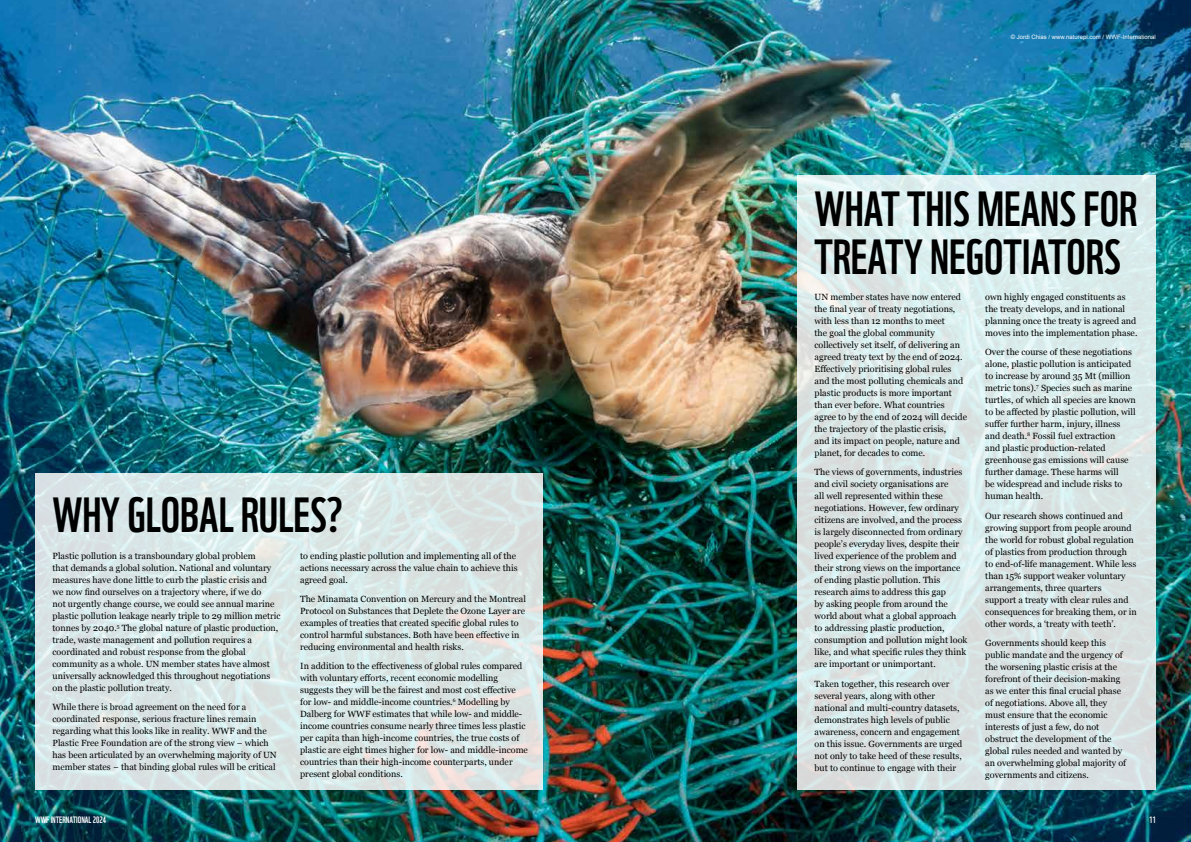
<style>
.page{position:relative;width:1191px;height:842px;background:#fff}
.page>*{position:absolute;margin:0;border:0;box-sizing:border-box;transform-origin:0 0}
.t1{font:48px/48px "WWF";color:#000}
.t2{font:9px/12px "Georgia";color:#000}
.Folio{font:9px "WWF";color:#fff}
.Copyright_Credit{font:6px "Arial";color:#fff}
</style>
<div class="page">
<img style="left:0;top:0;width:1191px;height:842px">
<svg style="left:797px;top:175px;width:359px;height:614px;background:#dae7e7"></svg>
<svg style="left:35px;top:473px;width:508px;height:316px;background:#dbe7e6"></svg>
<p class="t1" style="left:53px;top:486px;width:292px">WHY GLOBAL RULES?</p>
<p class="t2" style="left:53px;top:549px;width:230px">Plastic pollution is a transboundary global problem<br>that demands a global solution. National and voluntary measures have done little to curb the plastic crisis and<br>we now find ourselves on a trajectory where, if we do<br>not urgently change course, we could see annual marine plastic pollution leakage nearly triple to 29 million metric tonnes by 2040.<sup>5</sup> The global nature of plastic production, trade, waste management and pollution requires a coordinated and robust response from the global community as a whole. UN member states have almost universally acknowledged this throughout negotiations on the plastic pollution treaty.</p>
<p class="t2" style="left:53px;top:700px;width:226px">While there is broad agreement on the need for a coordinated response, serious fracture lines remain regarding what this looks like in reality. WWF and the Plastic Free Foundation are of the strong view − which has been articulated by an overwhelming majority of UN member states − that binding global rules will be critical</p>
<p class="t2" style="left:300px;top:549px;width:219px">to ending plastic pollution and implementing all of the actions necessary across the value chain to achieve this agreed goal.</p>
<p class="t2" style="left:300px;top:592px;width:227px">The Minamata Convention on Mercury and the Montreal Protocol on Substances that Deplete the Ozone Layer are examples of treaties that created specific global rules to control harmful substances. Both have been effective in reducing environmental and health risks.</p>
<p class="t2" style="left:300px;top:660px;width:229px">In addition to the effectiveness of global rules compared with voluntary efforts, recent economic modelling suggests they will be the fairest and most cost effective for low- and middle-income countries.<sup>6</sup> Modelling by Dalberg for WWF estimates that while low- and middle&shy;income countries consume nearly three times less plastic per capita than high-income countries, the true costs of plastic are eight times higher for low- and middle-income countries than their high-income counterparts, under present global conditions.</p>
<p class="Copyright_Credit" style="left:1010px;top:33px;width:147px">© Jordi Chias / www.naturepl.com / WWF-International</p>
<p class="t1" style="left:814px;top:180px;width:324px">WHAT THIS MEANS FOR<br>TREATY NEGOTIATORS</p>
<p class="t2" style="left:814px;top:290px;width:154px">UN member states have now entered the final year of treaty negotiations, with less than 12 months to meet<br>the goal the global community collectively set itself, of delivering an agreed treaty text by the end of 2024.<br>Effectively prioritising global rules and the most polluting chemicals and plastic products is more important than ever before. What countries agree to by the end of 2024 will decide the trajectory of the plastic crisis,<br>and its impact on people, nature and planet, for decades to come.</p>
<p class="t2" style="left:814px;top:466px;width:154px">The views of governments, industries and civil society organisations are<br>all well represented within these negotiations. However, few ordinary citizens are involved, and the process is largely disconnected from ordinary people’s everyday lives, despite their lived experience of the problem and their strong views on the importance of ending plastic pollution. This research aims to address this gap<br>by asking people from around the world about what a global approach<br>to addressing plastic production, consumption and pollution might look like, and what specific rules they think are important or unimportant.</p>
<p class="t2" style="left:814px;top:677px;width:149px">Taken together, this research over several years, along with other national and multi-country datasets, demonstrates high levels of public awareness, concern and engagement on this issue. Governments are urged not only to take heed of these results, but to continue to engage with their</p>
<p class="t2" style="left:985px;top:290px;width:154px">own highly engaged constituents as the treaty develops, and in national planning once the treaty is agreed and moves into the implementation phase.</p>
<p class="t2" style="left:985px;top:346px;width:152px">Over the course of these negotiations alone, plastic pollution is anticipated to increase by around 35 Mt (million metric tons).<sup>7</sup> Species such as marine turtles, of which all species are known to be affected by plastic pollution, will suffer further harm, injury, illness and death.<sup>8</sup> Fossil fuel extraction<br>and plastic production-related greenhouse gas emissions will cause further damage. These harms will<br>be widespread and include risks to human health.</p>
<p class="t2" style="left:985px;top:509px;width:153px">Our research shows continued and growing support from people around the world for robust global regulation of plastics from production through to end-of-life management. While less than 15% support weaker voluntary arrangements, three quarters<br>support a treaty with clear rules and consequences for breaking them, or in other words, a ‘treaty with teeth’.</p>
<p class="t2" style="left:985px;top:637px;width:142px">Governments should keep this public mandate and the urgency of the worsening plastic crisis at the forefront of their decision-making as we enter this final crucial phase of negotiations. Above all, they must ensure that the economic interests of just a few, do not obstruct the development of the global rules needed and wanted by an overwhelming global majority of governments and citizens.</p>
<p class="Folio" style="left:35px;top:813px;width:73px">WWF INTERNATIONAL 2024</p>
<p class="Folio" style="left:1149px;top:813px;width:8px">11</p>
</div>
